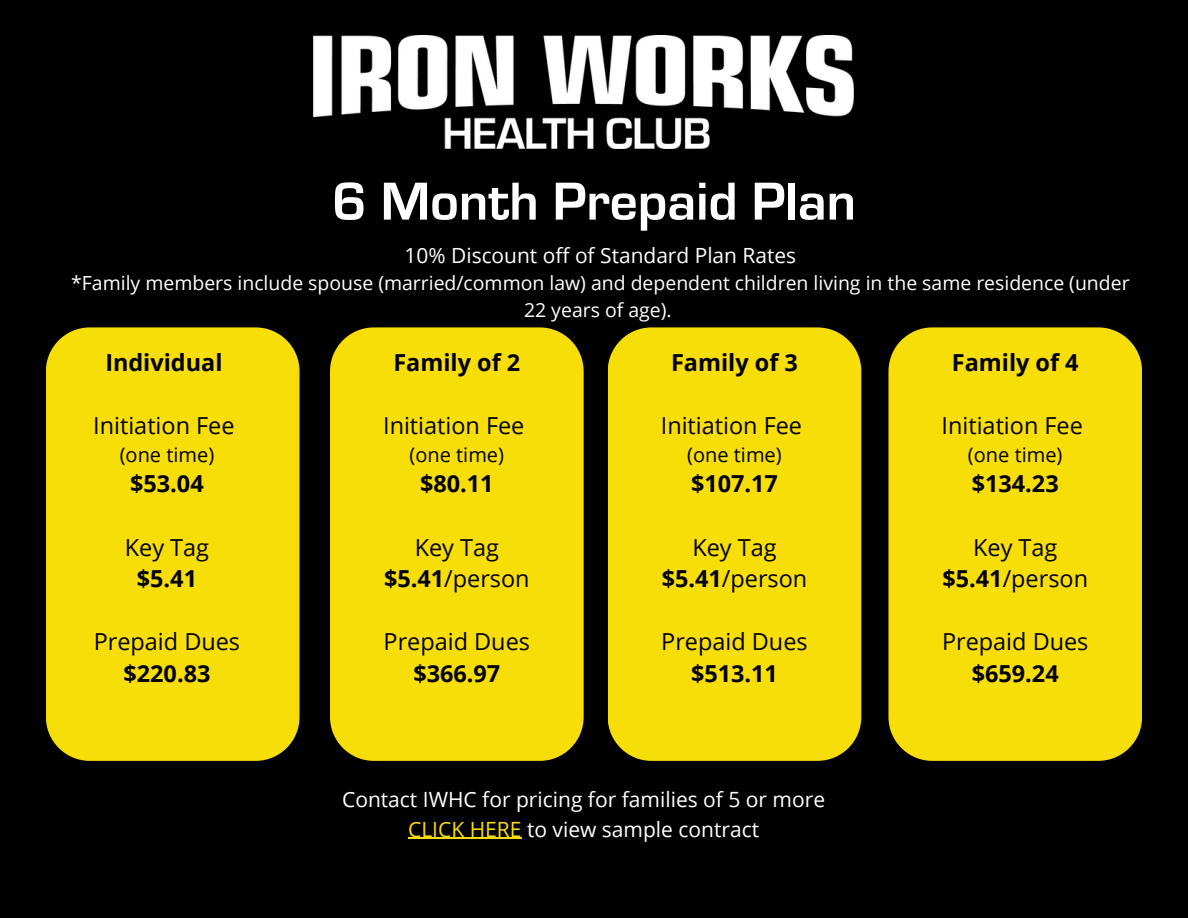
<style>
.page{position:relative;width:1188px;height:918px;background:#000}
.page>*{position:absolute;margin:0;border:0;box-sizing:border-box;transform-origin:0 0}
.t1{font:700 55.35px "Eurostile";color:#fff}
.t2{font:23.4px/31.5px "Open Sans";color:#000;text-align:center}
.t3{font:700 23.4px "Open Sans";color:#000}
.t4{font:21px "Open Sans";color:#fff}
.t5{font:19.95px "Open Sans";color:#000}
.t6{font:19.5px/27px "Open Sans";color:#fff;text-align:center}
.s1{font-weight:700}
.s2{color:#f8de08}
</style>
<div class="page">
<div style="left:46px;top:327px;width:254px;height:434px;background:#f8de08;border-radius:44px"></div>
<div style="left:330px;top:327px;width:254px;height:434px;background:#f8de08;border-radius:44px"></div>
<div style="left:888px;top:327px;width:254px;height:434px;background:#f8de08;border-radius:44px"></div>
<div style="left:608px;top:327px;width:253px;height:434px;background:#f8de08;border-radius:44px"></div>
<img style="left:314px;top:36px;width:540px;height:112px">
<hr style="left:408px;top:838px;width:114px;height:1px;background:#f8de08">
<h1 class="t1" style="left:332px;top:183px;width:525px">6 Month Prepaid Plan</h1>
<p class="t4" style="left:405px;top:241px;width:393px">10% Discount off of Standard Plan Rates</p>
<p class="t6" style="left:71px;top:269px;width:1060px">*Family members include spouse (married/common law) and dependent children living in the same residence (under<br>22 years of age).</p>
<p class="t3" style="left:105px;top:346px;width:119px">Individual</p>
<p class="t2" style="left:93px;top:409px;width:143px">Initiation Fee</p>
<p class="t5" style="left:120px;top:441px;width:96px">(one time)</p>
<p class="t3" style="left:130px;top:467px;width:75px">$53.04</p>
<h2 class="t2" style="left:125px;top:531px;width:86px">Key Tag <span class="s1">$5.41</span></h2>
<h3 class="t2" style="left:94px;top:625px;width:148px">Prepaid Dues <span class="s1">$220.83</span></h3>
<h3 class="t3" style="left:393px;top:346px;width:128px">Family of 2</h3>
<h3 class="t2" style="left:383px;top:409px;width:143px">Initiation Fee</h3>
<h3 class="t5" style="left:410px;top:441px;width:96px">(one time)</h3>
<h3 class="t3" style="left:420px;top:467px;width:75px">$80.11</h3>
<h2 class="t2" style="left:384px;top:531px;width:147px">Key Tag <span class="s1">$5.41</span>/person</h2>
<h3 class="t2" style="left:384px;top:625px;width:148px">Prepaid Dues <span class="s1">$366.97</span></h3>
<h3 class="t3" style="left:671px;top:346px;width:128px">Family of 3</h3>
<h3 class="t2" style="left:661px;top:409px;width:143px">Initiation Fee</h3>
<h3 class="t5" style="left:687px;top:441px;width:96px">(one time)</h3>
<h3 class="t3" style="left:691px;top:467px;width:88px">$107.17</h3>
<h2 class="t2" style="left:662px;top:531px;width:147px">Key Tag <span class="s1">$5.41</span>/person</h2>
<h3 class="t2" style="left:661px;top:625px;width:148px">Prepaid Dues <span class="s1">$513.11</span></h3>
<h3 class="t4" style="left:342px;top:785px;width:485px">Contact IWHC for pricing for families of 5 or more</h3>
<h3 class="t4" style="left:408px;top:814px;width:352px"><span class="s2">CLICK HERE</span> to view sample contract</h3>
<h3 class="t3" style="left:952px;top:346px;width:128px">Family of 4</h3>
<h3 class="t2" style="left:942px;top:409px;width:143px">Initiation Fee</h3>
<h3 class="t5" style="left:968px;top:441px;width:96px">(one time)</h3>
<h3 class="t3" style="left:972px;top:467px;width:88px">$134.23</h3>
<h2 class="t2" style="left:942px;top:531px;width:147px">Key Tag <span class="s1">$5.41</span>/person</h2>
<h3 class="t2" style="left:942px;top:625px;width:148px">Prepaid Dues <span class="s1">$659.24</span></h3>
</div>
